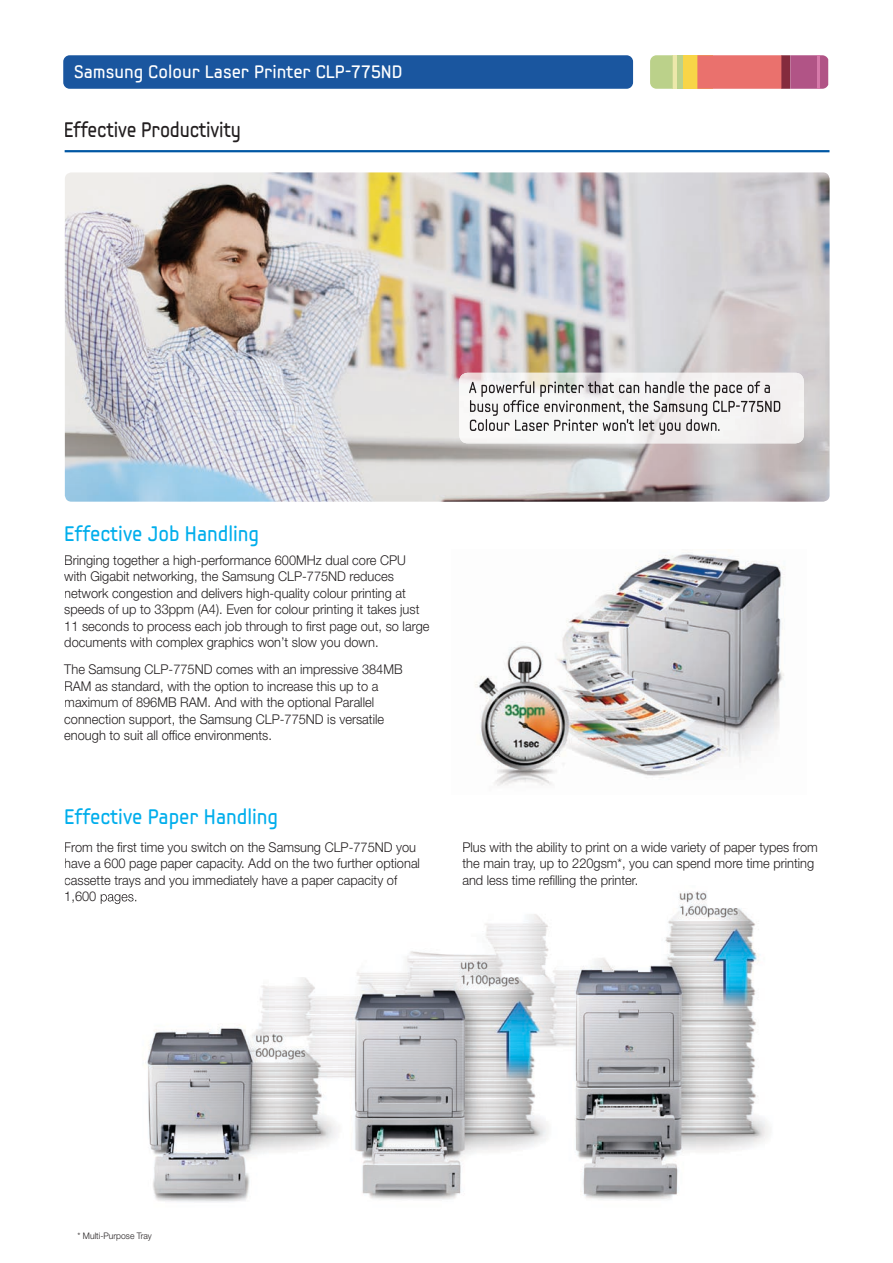
<style>
.page{position:relative;width:893px;height:1263px;background:#fff}
.page>*{position:absolute;margin:0;border:0;box-sizing:border-box;transform-origin:0 0}
.t1{font:21px "Samsung Modern";color:#00aeec;scale:.95 1}
.t2{font:21px "Samsung Modern";letter-spacing:-.01em;color:#231f20;scale:.9 1}
.t3{font:21px "Samsung Imagination Modern";color:#00aeec;scale:.95 1}
.t4{font:18px "Samsung Modern";color:#fff}
.t5{font:300 13.5px/16.5px "Helvetica Neue LT Std";color:#231f20;scale:.95 1}
.t6{font:300 9px "Helvetica Neue LT Std";color:#231f20;scale:.95 1}
</style>
<div class="page">
<img style="left:117px;top:887px;width:652px;height:315px">
<img style="left:65px;top:172px;width:764px;height:330px">
<img style="left:459px;top:373px;width:345px;height:70px">
<div style="left:63px;top:55px;width:570px;height:34px;background:#1a569f;border-radius:6px"></div>
<div style="left:681px;top:55px;width:32px;height:34px;background:#f8d547"></div>
<div style="left:697px;top:55px;width:85px;height:34px;background:#ea716d"></div>
<div style="left:781px;top:55px;width:9px;height:34px;background:#842b3d"></div>
<svg style="left:790px;top:55px;width:38px;height:34px"></svg>
<div style="left:675px;top:55px;width:7px;height:34px;background:#bbd18a"></div>
<div style="left:672px;top:55px;width:5px;height:34px;background:#ece8aa"></div>
<hr style="left:818px;top:55px;width:2px;height:34px;background:#d67aaa">
<svg style="left:650px;top:55px;width:23px;height:34px"></svg>
<img style="left:475px;top:554px;width:309px;height:232px">
<img style="left:469px;top:381px;width:302px;height:16px">
<img style="left:470px;top:400px;width:311px;height:16px">
<img style="left:470px;top:419px;width:250px;height:16px">
<img style="left:129px;top:885px;width:252px;height:2px">
<img style="left:100px;top:892px;width:37px;height:12px">
<img style="left:569px;top:885px;width:34px;height:2px">
<svg style="left:65px;top:150px;width:764px;height:2px;background:#0b5ea7"></svg>
<h2 class="t4" style="left:74px;top:61px;width:330px">Samsung Colour Laser Printer CLP-775ND</h2>
<h1 class="t2" style="left:64px;top:116px;width:198px">Effective Productivity</h1>
<h1 class="t3" style="left:64px;top:520px;width:207px">Effective Job Handling</h1>
<p class="t5" style="left:64px;top:551px;width:386px">Bringing together a high-performance 600MHz dual core CPU with Gigabit networking, the Samsung CLP-775ND reduces network congestion and delivers high-quality colour printing at speeds of up to 33ppm (A4). Even for colour printing it takes just 11 seconds to process each job through to first page out, so large documents with complex graphics won’t slow you down.</p>
<p class="t5" style="left:64px;top:661px;width:358px">The Samsung CLP-775ND comes with an impressive 384MB RAM as standard, with the option to increase this up to a maximum of 896MB RAM. And with the optional Parallel connection support, the Samsung CLP-775ND is versatile enough to suit all office environments.</p>
<h1 class="t1" style="left:64px;top:803px;width:227px">Effective Paper Handling</h1>
<p class="t5" style="left:64px;top:838px;width:376px">From the first time you switch on the Samsung CLP-775ND you have a 600 page paper capacity. Add on the two further optional cassette trays and you immediately have a paper capacity of</p>
<p class="t5" style="left:462px;top:838px;width:376px">Plus with the ability to print on a wide variety of paper types from the main tray, up to 220gsm*, you can spend more time printing and less time refilling the printer.</p>
<p class="t6" style="left:78px;top:1230px;width:80px">* Multi-Purpose Tray</p>
</div>
